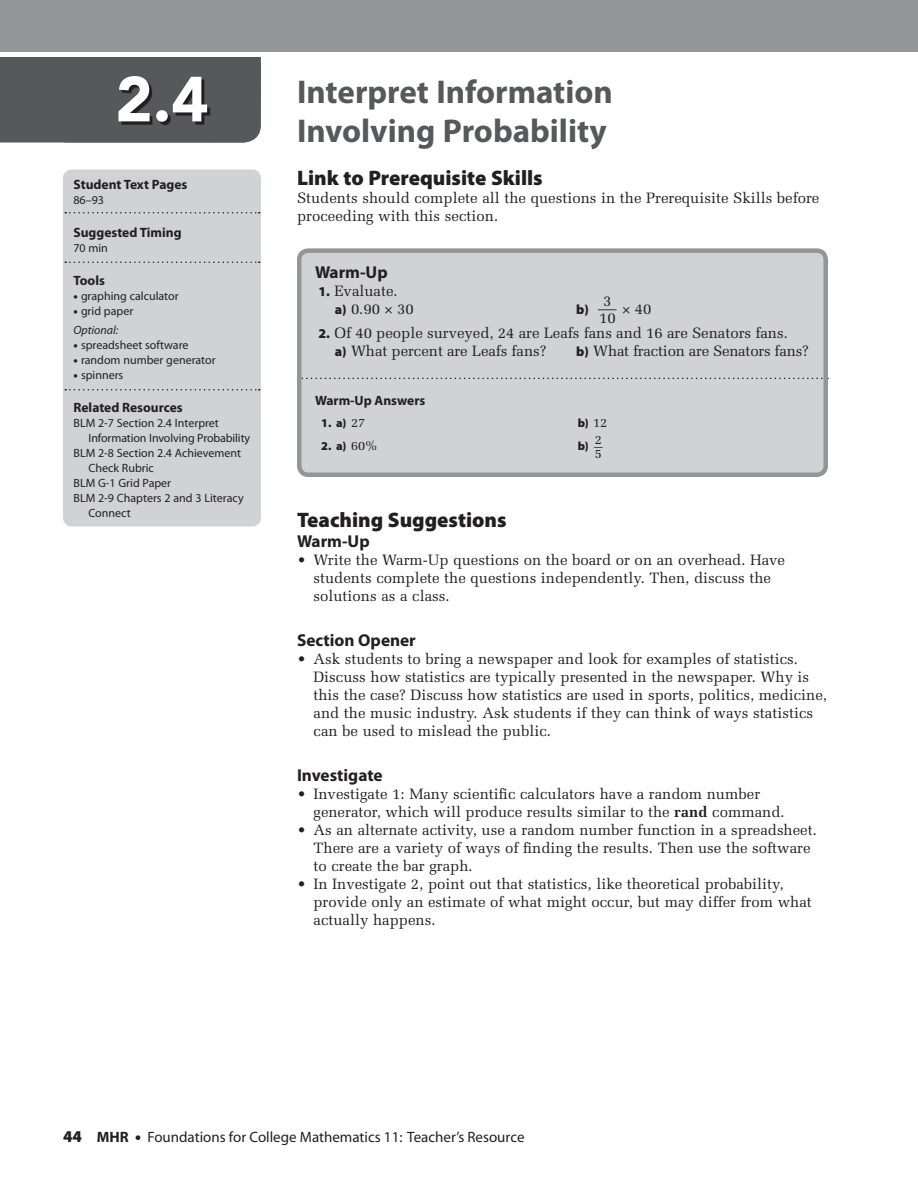
<style>
.page{position:relative;width:918px;height:1188px;background:#fff}
.page>*{position:absolute;margin:0;border:0;box-sizing:border-box;transform-origin:0 0}
.t1{font:900 63px "Avenir";color:#fff}
.t2{font:700 33px/39px "Myriad Pro";color:#57585a}
.t3{font:900 21px "Myriad Pro";color:#231f20}
.t4{font:700 17.25px "Myriad Pro";color:#231f20}
.t5{font:15px/18px "Melior";color:#231f20}
.t6{font:15px "Myriad";color:#231f20}
.t7{font:700 13.5px "Myriad Pro";color:#231f20}
.t8{font:900 13.5px "Myriad Pro";color:#231f20}
.t9{font:12.75px "Melior";color:#231f20}
.t10{font:12px/19.5px "Myriad Pro";color:#231f20}
.t11{font:900 12px "Myriad Pro";color:#231f20}
.s1{font-weight:900}
.s2{font-style:italic}
.s3{font-family:"Myriad Pro";font-weight:900;font-size:13.5px}
.s4{font-family:"Melior";font-weight:400;font-size:12.75px}
.s5{font-weight:700}
.s6{font-family:"Myriad Pro";font-weight:900;font-size:16.5px}
</style>
<div class="page">
<div style="left:0;top:0;width:918px;height:52px;background:#939598"></div>
<div style="left:63px;top:170px;width:198px;height:356px;background:#d1d2d4;border-radius:9px"></div>
<svg style="left:65px;top:212px;width:195px;height:2px"></svg>
<svg style="left:65px;top:262px;width:195px;height:1px"></svg>
<svg style="left:65px;top:389px;width:195px;height:2px"></svg>
<div style="left:299px;top:251px;width:527px;height:224px;background:#d1d2d4;border-radius:9px"></div>
<svg style="left:302px;top:378px;width:521px;height:1px"></svg>
<div style="left:297px;top:248px;width:531px;height:229px;border:4px solid #939598;border-radius:9px"></div>
<svg style="left:0;top:57px;width:261px;height:86px;background:#535456"></svg>
<h1 class="t1" style="left:115px;top:61px;width:95px">2.4</h1>
<h2 class="t2" style="left:297px;top:71px;width:317px">Interpret Information<br>Involving Probability</h2>
<h3 class="t3" style="left:297px;top:164px;width:247px">Link to Prerequisite Skills</h3>
<p class="t5" style="left:297px;top:189px;width:524px">Students should complete all the questions in the Prerequisite Skills before proceeding with this section.</p>
<p class="t7" style="left:74px;top:175px;width:115px">Student Text Pages</p>
<p class="t10" style="left:74px;top:190px;width:32px">86–93</p>
<p class="t7" style="left:74px;top:223px;width:110px">Suggested Timing</p>
<p class="t10" style="left:74px;top:238px;width:36px">70 min</p>
<p class="t7" style="left:74px;top:271px;width:33px">Tools</p>
<p class="t10" style="left:74px;top:286px;width:107px"><span class="s1">•</span> graphing calculator</p>
<p class="t10" style="left:74px;top:301px;width:61px"><span class="s1">•</span> grid paper<br><span class="s2">Optional:</span></p>
<p class="t10" style="left:74px;top:335px;width:117px"><span class="s1">•</span> spreadsheet software</p>
<p class="t10" style="left:74px;top:350px;width:144px"><span class="s1">•</span> random number generator</p>
<p class="t10" style="left:74px;top:365px;width:51px"><span class="s1">•</span> spinners</p>
<p class="t7" style="left:74px;top:399px;width:111px">Related Resources</p>
<p class="t10" style="left:74px;top:413px;width:147px">BLM 2-7 Section 2.4 Interpret</p>
<p class="t10" style="left:88px;top:428px;width:163px">Information Involving Probability</p>
<p class="t10" style="left:74px;top:443px;width:169px">BLM 2-8 Section 2.4 Achievement</p>
<p class="t10" style="left:88px;top:458px;width:67px">Check Rubric</p>
<p class="t10" style="left:74px;top:473px;width:99px">BLM G-1 Grid Paper</p>
<p class="t10" style="left:74px;top:488px;width:172px">BLM 2-9 Chapters 2 and 3 Literacy</p>
<p class="t10" style="left:88px;top:503px;width:44px">Connect</p>
<p class="t4" style="left:315px;top:261px;width:74px">Warm-Up</p>
<p class="t5" style="left:335px;top:282px;width:81px;text-indent:-16px"><span class="s3">1.</span> Evaluate.<br><span class="s3">a)</span> 0.90 × 30</p>
<p class="t8" style="left:576px;top:300px;width:42px">b ) <sup>_</sup><sup>3</sup></p>
<p class="t5" style="left:599px;top:309px;width:18px">10</p>
<p class="t5" style="left:622px;top:300px;width:31px">× 40</p>
<p class="t5" style="left:335px;top:324px;width:455px;text-indent:-16px"><span class="s3">2.</span> Of 40 people surveyed, 24 are Leafs fans and 16 are Senators fans. <span class="s3">a)</span> What percent are Leafs fans?</p>
<p class="t5" style="left:576px;top:342px;width:234px"><span class="s3">b)</span> What fraction are Senators fans?</p>
<p class="t7" style="left:315px;top:392px;width:112px">Warm-Up Answers</p>
<p class="t11" style="left:321px;top:415px;width:45px">1. a) <span class="s4">27</span></p>
<p class="t11" style="left:578px;top:415px;width:31px">b) <span class="s4">12</span></p>
<p class="t11" style="left:321px;top:438px;width:58px">2. a) <span class="s4">60%</span></p>
<p class="t11" style="left:578px;top:438px;width:26px">b ) <sup>_</sup><sup>2</sup></p>
<p class="t9" style="left:595px;top:446px;width:9px">5</p>
<h3 class="t3" style="left:297px;top:506px;width:211px">Teaching Suggestions</h3>
<p class="t4" style="left:297px;top:530px;width:74px">Warm-Up</p>
<p class="t5" style="left:314px;top:550px;width:473px;text-indent:-16px">• Write the Warm-Up questions on the board or on an overhead. Have students complete the questions independently. Then, discuss the solutions as a class.</p>
<p class="t4" style="left:297px;top:629px;width:120px">Section Opener</p>
<p class="t5" style="left:314px;top:649px;width:515px;text-indent:-16px">• Ask students to bring a newspaper and look for examples of statistics.<br>Discuss how statistics are typically presented in the newspaper. Why is this the case? Discuss how statistics are used in sports, politics, medicine, and the music industry. Ask students if they can think of ways statistics can be used to mislead the public.</p>
<p class="t4" style="left:297px;top:764px;width:87px">Investigate</p>
<p class="t5" style="left:314px;top:784px;width:473px;text-indent:-16px">• Investigate 1: Many scientific calculators have a random number generator, which will produce results similar to the <span class="s5">rand</span> command.</p>
<p class="t5" style="left:314px;top:820px;width:505px;text-indent:-16px">• As an alternate activity, use a random number function in a spreadsheet.<br>There are a variety of ways of finding the results. Then use the software to create the bar graph.</p>
<p class="t5" style="left:314px;top:874px;width:500px;text-indent:-16px">• In Investigate 2, point out that statistics, like theoretical probability, provide only an estimate of what might occur, but may differ from what actually happens.</p>
<p class="t6" style="left:63px;top:1129px;width:463px"><span class="s6">44</span> <span class="s5">MHR</span> <span class="s6">•</span> Foundations for College Mathematics 11: Teacher’s Resource</p>
</div>
